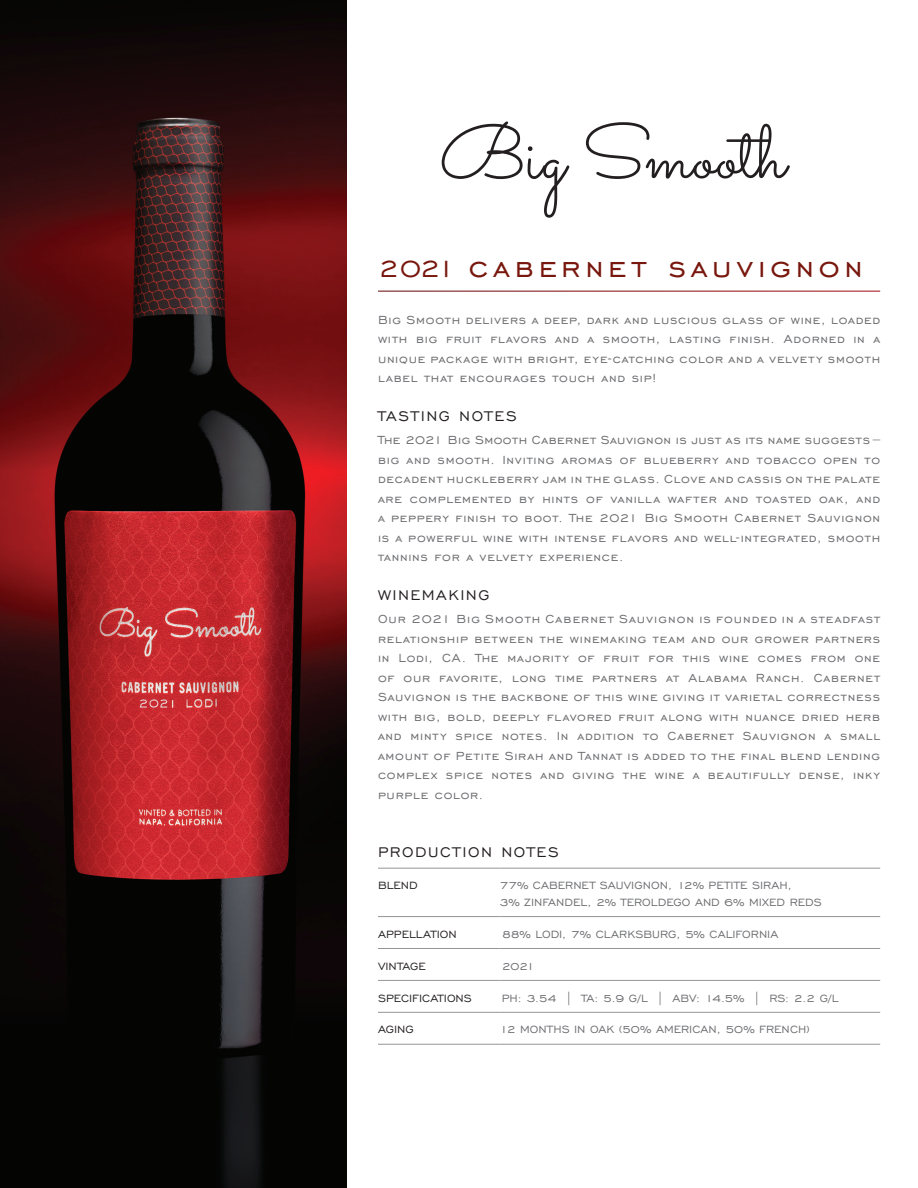
<style>
.page{position:relative;width:918px;height:1188px;background:#fff}
.page>*{position:absolute;margin:0;border:0;box-sizing:border-box;transform-origin:0 0}
.t1{font:36px "Engravers Gothic BT";letter-spacing:.13em;color:#78170e}
.t2{font:18px "Engravers Gothic BT";letter-spacing:.085em;color:#231f20}
.t3{font:15px/19.5px "Engravers Gothic BT";letter-spacing:.05em;color:#6c6d70;text-align:justify}
.t4{font:13.5px/16.5px "Engravers Gothic BT";color:#6c6d70}
.t5{font:13.5px "Engravers Gothic BT";color:#231f20}
.s1{font-size:31.5px}
</style>
<div class="page">
<img style="left:0;top:0;width:347px;height:1188px">
<hr style="left:378px;top:868px;width:122px;height:1px;background:#939598">
<hr style="left:500px;top:868px;width:380px;height:1px;background:#939598">
<hr style="left:378px;top:916px;width:122px;height:1px;background:#939598">
<hr style="left:500px;top:916px;width:380px;height:1px;background:#939598">
<hr style="left:378px;top:948px;width:122px;height:1px;background:#939598">
<hr style="left:500px;top:948px;width:380px;height:1px;background:#939598">
<hr style="left:378px;top:980px;width:122px;height:1px;background:#939598">
<hr style="left:500px;top:980px;width:380px;height:1px;background:#939598">
<hr style="left:378px;top:1044px;width:122px;height:1px;background:#939598">
<hr style="left:500px;top:1044px;width:380px;height:1px;background:#939598">
<hr style="left:378px;top:1012px;width:122px;height:1px;background:#939598">
<hr style="left:500px;top:1012px;width:380px;height:1px;background:#939598">
<svg style="left:442px;top:121px;width:127px;height:97px"></svg>
<svg style="left:586px;top:122px;width:204px;height:57px"></svg>
<h1 class="t1" style="left:378px;top:247px;width:486px"><span class="s1">2021</span> cabernet sauvignon</h1>
<p class="t3" style="left:378px;top:310px;width:504px">Big Smooth delivers a deep, dark and luscious glass of wine, loaded with big fruit flavors and a smooth, lasting finish. Adorned in a unique package with bright, eye-catching color and a velvety smooth label that encourages touch and sip!</p>
<p class="t2" style="left:378px;top:407px;width:140px">TASTING NOTES</p>
<p class="t3" style="left:378px;top:430px;width:504px">The 2021 Big Smooth Cabernet Sauvignon is just as its name suggests – big and smooth. Inviting aromas of blueberry and tobacco open to decadent huckleberry jam in the glass. Clove and cassis on the palate are complemented by hints of vanilla wafter and toasted oak, and a peppery finish to boot. The 2021 Big Smooth Cabernet Sauvignon is a powerful wine with intense flavors and well-integrated, smooth tannins for a velvety experience.</p>
<p class="t2" style="left:378px;top:586px;width:113px">WINEMAKING</p>
<p class="t3" style="left:378px;top:609px;width:504px">Our 2021 Big Smooth Cabernet Sauvignon is founded in a steadfast relationship between the winemaking team and our grower partners in Lodi, CA. The majority of fruit for this wine comes from one of our favorite, long time partners at Alabama Ranch. Cabernet Sauvignon is the backbone of this wine giving it varietal correctness with big, bold, deeply flavored fruit along with nuance dried herb and minty spice notes. In addition to Cabernet Sauvignon a small amount of Petite Sirah and Tannat is added to the final blend lending complex spice notes and giving the wine a beautifully dense, inky purple color.</p>
<p class="t2" style="left:378px;top:842px;width:182px">PRODUCTION NOTES</p>
<p class="t5" style="left:378px;top:878px;width:41px">BLEND</p>
<p class="t4" style="left:500px;top:877px;width:324px">77% CABERNET SAUVIGNON, 12% PETITE SIRAH,<br>3% ZINFANDEL, 2% TEROLDEGO AND 6% MIXED REDS</p>
<p class="t5" style="left:378px;top:927px;width:80px">APPELLATION</p>
<p class="t4" style="left:502px;top:925px;width:278px">88% LODI, 7% CLARKSBURG, 5% CALIFORNIA</p>
<p class="t5" style="left:378px;top:958px;width:49px">VINTAGE</p>
<p class="t4" style="left:502px;top:957px;width:35px">2021</p>
<p class="t5" style="left:378px;top:990px;width:96px">SPECIFICATIONS</p>
<p class="t4" style="left:502px;top:989px;width:338px">PH: 3.54 | TA: 5.9 G/L | ABV: 14.5% | RS: 2.2 G/L</p>
<p class="t5" style="left:378px;top:1022px;width:37px">AGING</p>
<p class="t4" style="left:500px;top:1021px;width:312px">12 MONTHS IN OAK (50% AMERICAN, 50% FRENCH)</p>
</div>
